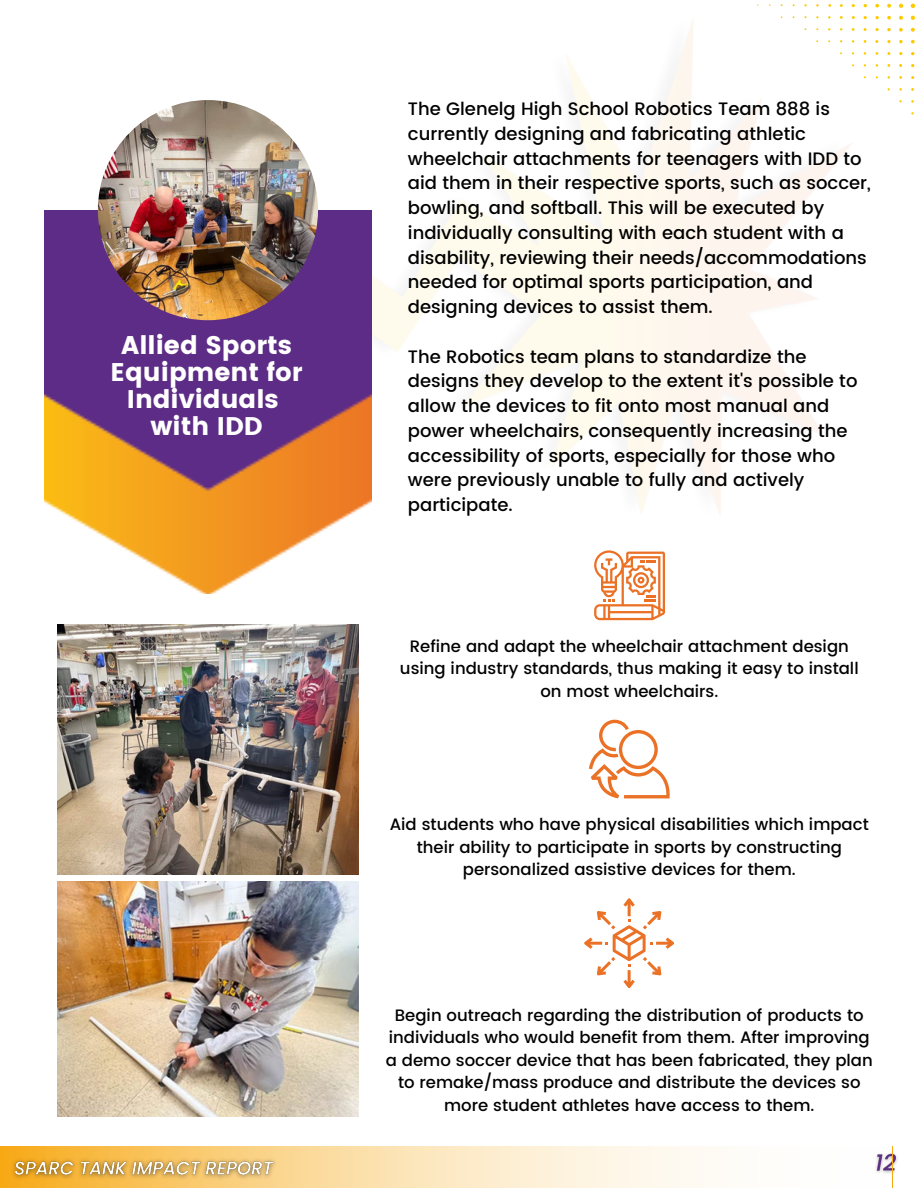
<style>
.page{position:relative;width:918px;height:1188px;background:#fff}
.page>*{position:absolute;margin:0;border:0;box-sizing:border-box;transform-origin:0 0}
.t1{font:25.5px/27px "Poppins";color:#fff;text-align:center}
.t2{font:500 18px/24.8px "Poppins";color:#000}
.t3{font:500 16.5px/22.5px "Poppins";color:#000;text-align:center}
</style>
<div class="page">
<img style="left:131px;top:3px;width:748px;height:511px">
<svg style="left:911px;top:4px;width:4px;height:4px"></svg>
<svg style="left:899px;top:4px;width:4px;height:4px"></svg>
<svg style="left:887px;top:4px;width:4px;height:4px"></svg>
<svg style="left:875px;top:4px;width:4px;height:3px"></svg>
<svg style="left:911px;top:16px;width:4px;height:4px"></svg>
<svg style="left:899px;top:16px;width:4px;height:4px"></svg>
<svg style="left:887px;top:16px;width:4px;height:4px"></svg>
<svg style="left:875px;top:16px;width:4px;height:3px"></svg>
<svg style="left:911px;top:28px;width:4px;height:4px"></svg>
<svg style="left:899px;top:28px;width:4px;height:4px"></svg>
<svg style="left:887px;top:28px;width:4px;height:3px"></svg>
<svg style="left:875px;top:28px;width:4px;height:3px"></svg>
<svg style="left:911px;top:40px;width:4px;height:4px"></svg>
<svg style="left:899px;top:40px;width:4px;height:3px"></svg>
<img style="left:45px;top:210px;width:326px;height:384px">
<img style="left:98px;top:100px;width:220px;height:220px;border-radius:50%">
<img style="left:892px;top:1146px;width:5px;height:40px">
<img style="left:57px;top:625px;width:302px;height:250px">
<img style="left:57px;top:881px;width:302px;height:235px">
<svg style="left:594px;top:550px;width:71px;height:70px"></svg>
<svg style="left:589px;top:720px;width:81px;height:78px"></svg>
<svg style="left:584px;top:898px;width:90px;height:90px"></svg>
<svg style="left:0;top:1147px;width:892px;height:41px"></svg>
<img style="left:6px;top:1147px;width:277px;height:41px">
<p class="t1" style="left:111px;top:332px;width:194px">Allied Sports<br>Equipment for<br>Individuals</p>
<p class="t1" style="left:151px;top:413px;width:114px">with IDD</p>
<p class="t2" style="left:408px;top:97px;width:464px">The Glenelg High School Robotics Team 888 is currently designing and fabricating athletic wheelchair attachments for teenagers with IDD to aid them in their respective sports, such as soccer, bowling, and softball. This will be executed by individually consulting with each student with a disability, reviewing their needs/accommodations needed for optimal sports participation, and designing devices to assist them.</p>
<p class="t2" style="left:408px;top:344px;width:451px">The Robotics team plans to standardize the designs they develop to the extent it's possible to allow the devices to fit onto most manual and power wheelchairs, consequently increasing the accessibility of sports, especially for those who were previously unable to fully and actively participate.</p>
<p class="t3" style="left:400px;top:635px;width:460px">Refine and adapt the wheelchair attachment design using industry standards, thus making it easy to install on most wheelchairs.</p>
<p class="t3" style="left:390px;top:813px;width:481px">Aid students who have physical disabilities which impact their ability to participate in sports by constructing personalized assistive devices for them.</p>
<p class="t3" style="left:386px;top:1004px;width:489px">Begin outreach regarding the distribution of products to individuals who would benefit from them. After improving a demo soccer device that has been fabricated, they plan to remake/mass produce and distribute the devices so more student athletes have access to them.</p>
</div>
